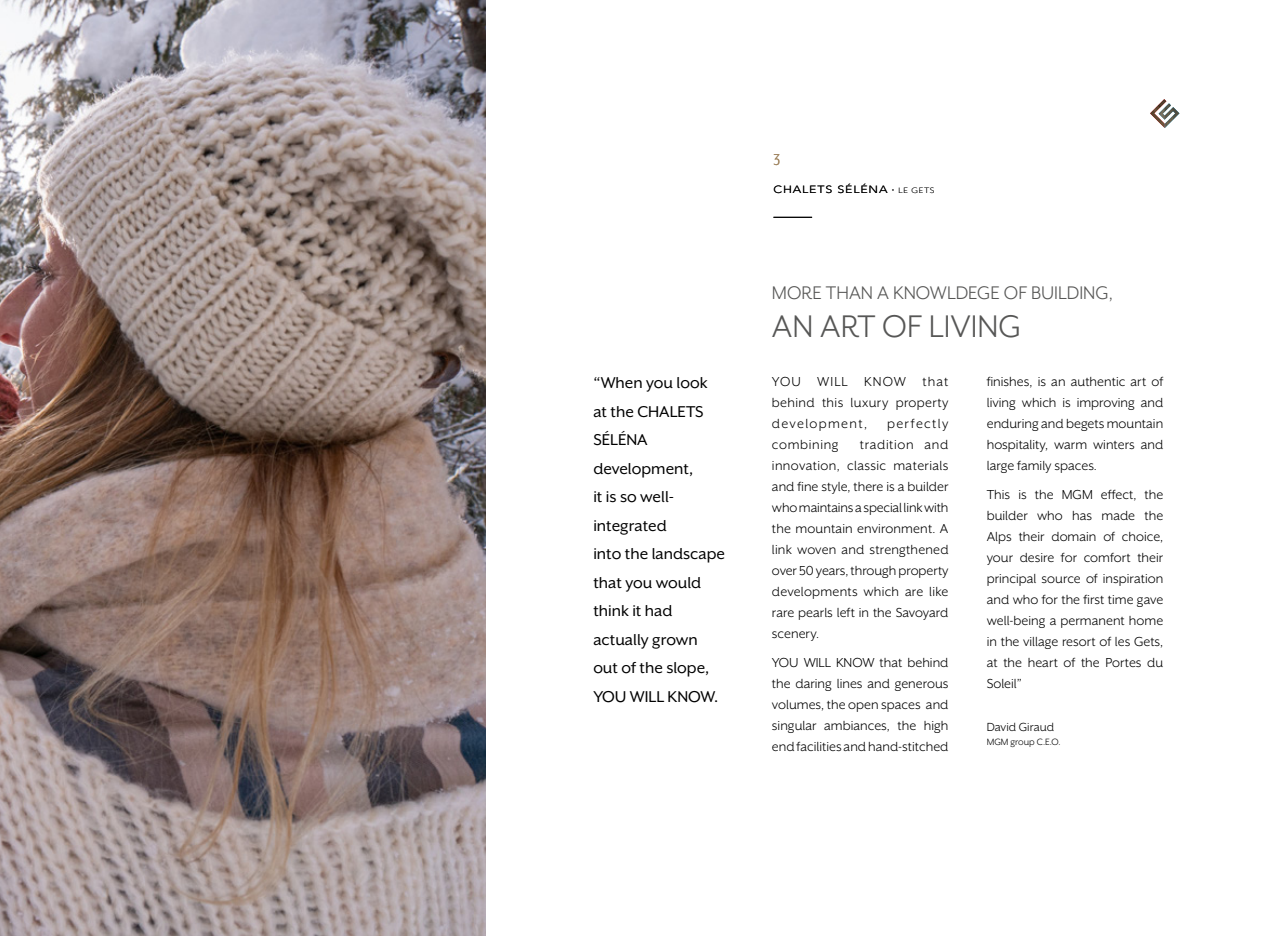
<style>
.page{position:relative;width:1276px;height:936px;background:#fff}
.page>*{position:absolute;margin:0;border:0;box-sizing:border-box;transform-origin:0 0}
.t1{font:36px "Mr Eaves XL San OT";color:#575756}
.t2{font:21px "Mr Eaves XL San OT";color:#575756}
.t3{font:18px/28.5px "Mr Eaves XL San OT";color:#000}
.t4{font:18px "Mr Eaves XL Mod Nar OT";color:#9f835e}
.t5{font:15px/21px "Mr Eaves XL San OT";color:#000;text-align:justify}
.t6{font:15px "Mr Eaves XL San OT";letter-spacing:.09em;color:#000}
.t7{font:15px "Mr Eaves XL San OT";letter-spacing:.04em;color:#000}
.t8{font:13.5px "Mr Eaves XL San OT";color:#000}
.t9{font:300 10.5px "Avenir";letter-spacing:.07em;color:#000;scale:1.18 1}
.t10{font:10.5px "Mr Eaves XL San OT";color:#000}
.s1{font-family:"Mr Eaves XL San OT"}
.s2{font-family:"Mr Eaves XL San OT";font-size:9px}
</style>
<div class="page">
<img style="left:0;top:0;width:486px;height:935px">
<hr style="left:773px;top:217px;width:39px;height:1px;background:#000">
<svg style="left:1150px;top:99px;width:17px;height:23px"></svg>
<img style="left:1158px;top:103px;width:21px;height:25px">
<p class="t3" style="left:593px;top:368px;width:133px">“When you look at the CHALETS<br>SÉLÉNA development,<br>it is so well&shy;integrated<br>into the landscape that you would think it had actually grown out of the slope,<br>YOU WILL KNOW.</p>
<p class="t4" style="left:773px;top:150px;width:8px">3</p>
<p class="t9" style="left:773px;top:183px;width:138px">CHALETS SÉLÉNA <span class="s1">•</span> <span class="s2">LE GETS</span></p>
<h2 class="t2" style="left:772px;top:282px;width:342px">MORE THAN A KNOWLDEGE OF BUILDING,</h2>
<h1 class="t1" style="left:772px;top:308px;width:251px">AN ART OF LIVING</h1>
<p class="t5" style="left:772px;top:371px;width:178px">YOU WILL KNOW that behind this luxury property development,</p>
<p class="t5" style="left:986px;top:371px;width:178px">finishes, is an authentic art of living which is improving and enduring and begets mountain hospitality, warm winters and large family spaces.</p>
<p class="t5" style="left:986px;top:483px;width:178px">This is the MGM effect, the builder who has made the Alps their domain of choice, your desire for comfort their principal source of inspiration and who for the first time gave well-being a permanent home in the village resort of les Gets, at the heart of the Portes du Soleil”</p>
<p class="t8" style="left:986px;top:720px;width:69px">David Giraud</p>
<p class="t10" style="left:986px;top:736px;width:75px">MGM group C.E.O.</p>
<p class="t6" style="left:887px;top:416px;width:63px">perfectly</p>
<p class="t5" style="left:772px;top:434px;width:178px;text-indent:88px">tradition and innovation, classic materials and fine style, there is a builder who maintains a special link with the mountain environment. A link woven and strengthened over 50 years, through property developments which are like rare pearls left in the Savoyard scenery.</p>
<p class="t5" style="left:772px;top:651px;width:178px">YOU WILL KNOW that behind the daring lines and generous volumes, the open spaces and singular ambiances, the high end facilities and hand-stitched</p>
<p class="t7" style="left:772px;top:437px;width:68px">combining</p>
</div>
